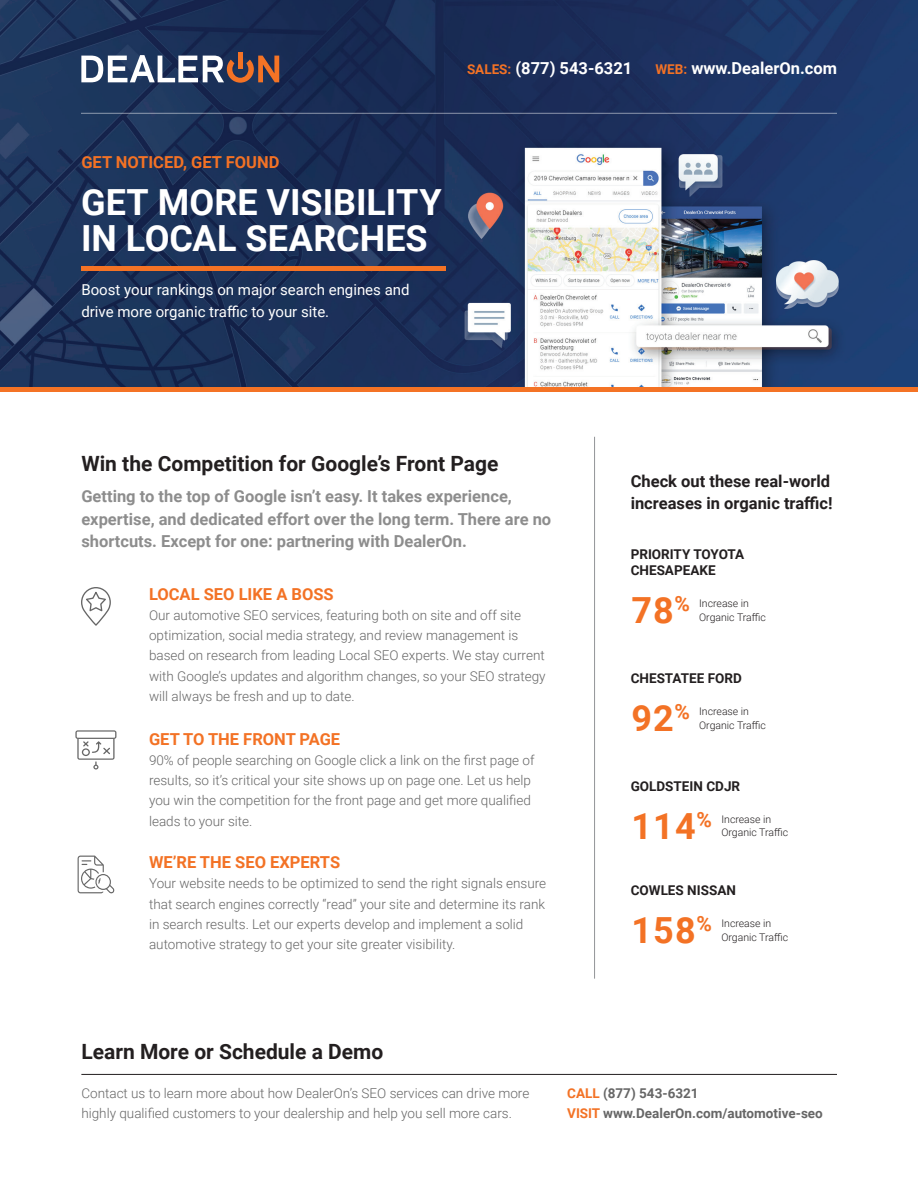
<style>
.page{position:relative;width:918px;height:1188px;background:#fff}
.page>*{position:absolute;margin:0;border:0;box-sizing:border-box;transform-origin:0 0}
.t1{font:700 36px/36px "Roboto";color:#fff}
.t2{font:700 36px "Roboto";letter-spacing:.035em;color:#f37225}
.t3{font:700 21px "Roboto";color:#231f20}
.t4{font:700 16.5px/22.5px "Roboto";color:#8d8d8d}
.t5{font:700 16.5px "Roboto";color:#f37225}
.t6{font:700 16.5px/22.5px "Roboto";color:#231f20}
.t7{font:700 16.5px "Roboto";color:#fff}
.t8{font:15px/22.5px "Roboto";color:#fff}
.t9{font:300 13.5px/20.2px "Roboto";color:#666}
.t10{font:700 13.5px/16.5px "Roboto";color:#231f20}
.t11{font:700 13.5px/20.2px "Roboto";color:#666}
.t12{font:300 10.5px/13.5px "Roboto";color:#231f20}
.s1{font-size:13.5px;color:#f37225}
.s2{color:#f37225}
</style>
<div class="page">
<hr style="left:81px;top:1074px;width:756px;height:1px;background:#231f20">
<hr style="left:594px;top:437px;width:1px;height:542px;background:#939598">
<img style="left:0;top:0;width:918px;height:388px">
<hr style="left:81px;top:113px;width:756px;height:1px;background:#fff">
<svg style="left:81px;top:55px;width:198px;height:28px"></svg>
<div style="left:238px;top:53px;width:5px;height:16px;background:#f47325"></div>
<hr style="left:81px;top:266px;width:365px;height:4px;background:#f47325">
<hr style="left:0;top:388px;width:918px;height:4px;background:#f47325">
<svg style="left:75px;top:730px;width:41px;height:40px"></svg>
<svg style="left:81px;top:587px;width:30px;height:39px"></svg>
<svg style="left:78px;top:856px;width:37px;height:37px"></svg>
<p class="t7" style="left:467px;top:57px;width:167px"><span class="s1">SALES:</span> (877) 543-6321</p>
<p class="t7" style="left:655px;top:57px;width:183px"><span class="s1">WEB:</span> www.DealerOn.com</p>
<p class="t5" style="left:81px;top:150px;width:200px">GET NOTICED, GET FOUND</p>
<h1 class="t1" style="left:81px;top:183px;width:362px">GET MORE VISIBILITY<br>IN LOCAL SEARCHES</h1>
<p class="t8" style="left:81px;top:277px;width:330px">Boost your rankings on major search engines and drive more organic traffic to your site.</p>
<h2 class="t3" style="left:81px;top:448px;width:419px">Win the Competition for Google’s Front Page</h2>
<p class="t4" style="left:81px;top:484px;width:471px">Getting to the top of Google isn’t easy. It takes experience, expertise, and dedicated effort over the long term. There are no shortcuts. Except for one: partnering with DealerOn.</p>
<p class="t5" style="left:149px;top:582px;width:186px">LOCAL SEO LIKE A BOSS</p>
<p class="t9" style="left:149px;top:604px;width:398px">Our automotive SEO services, featuring both on site and off site optimization, social media strategy, and review management is based on research from leading Local SEO experts. We stay current with Google’s updates and algorithm changes, so your SEO strategy will always be fresh and up to date.</p>
<p class="t5" style="left:149px;top:727px;width:193px">GET TO THE FRONT PAGE</p>
<p class="t9" style="left:149px;top:749px;width:387px">90% of people searching on Google click a link on the first page of results, so it’s critical your site shows up on page one. Let us help you win the competition for the front page and get more qualified leads to your site.</p>
<p class="t5" style="left:149px;top:851px;width:193px">WE’RE THE SEO EXPERTS</p>
<p class="t9" style="left:149px;top:873px;width:399px">Your website needs to be optimized to send the right signals ensure that search engines correctly “read” your site and determine its rank in search results. Let our experts develop and implement a solid automotive strategy to get your site greater visibility.</p>
<p class="t6" style="left:631px;top:469px;width:203px">Check out these real-world increases in organic traffic!</p>
<p class="t10" style="left:631px;top:545px;width:115px">PRIORITY TOYOTA<br>CHESAPEAKE</p>
<h1 class="t2" style="left:631px;top:585px;width:60px">78<sup>%</sup></h1>
<p class="t12" style="left:699px;top:597px;width:68px">Increase in<br>Organic Traffic</p>
<p class="t10" style="left:631px;top:670px;width:113px">CHESTATEE FORD</p>
<h1 class="t2" style="left:631px;top:693px;width:60px">92<sup>%</sup></h1>
<p class="t12" style="left:699px;top:704px;width:68px">Increase in<br>Organic Traffic</p>
<p class="t10" style="left:631px;top:777px;width:111px">GOLDSTEIN CDJR</p>
<h1 class="t2" style="left:631px;top:801px;width:82px">114<sup>%</sup></h1>
<p class="t12" style="left:721px;top:812px;width:68px">Increase in<br>Organic Traffic</p>
<p class="t10" style="left:631px;top:882px;width:107px">COWLES NISSAN</p>
<h1 class="t2" style="left:631px;top:905px;width:82px">158<sup>%</sup></h1>
<p class="t12" style="left:721px;top:916px;width:68px">Increase in<br>Organic Traffic</p>
<h2 class="t3" style="left:81px;top:1037px;width:303px">Learn More or Schedule a Demo</h2>
<p class="t9" style="left:81px;top:1082px;width:449px">Contact us to learn more about how DealerOn’s SEO services can drive more highly qualified customers to your dealership and help you sell more cars.</p>
<p class="t11" style="left:567px;top:1082px;width:257px"><span class="s2">CALL</span> (877) 543-6321<br><span class="s2">VISIT</span> www.DealerOn.com/automotive-seo</p>
</div>
